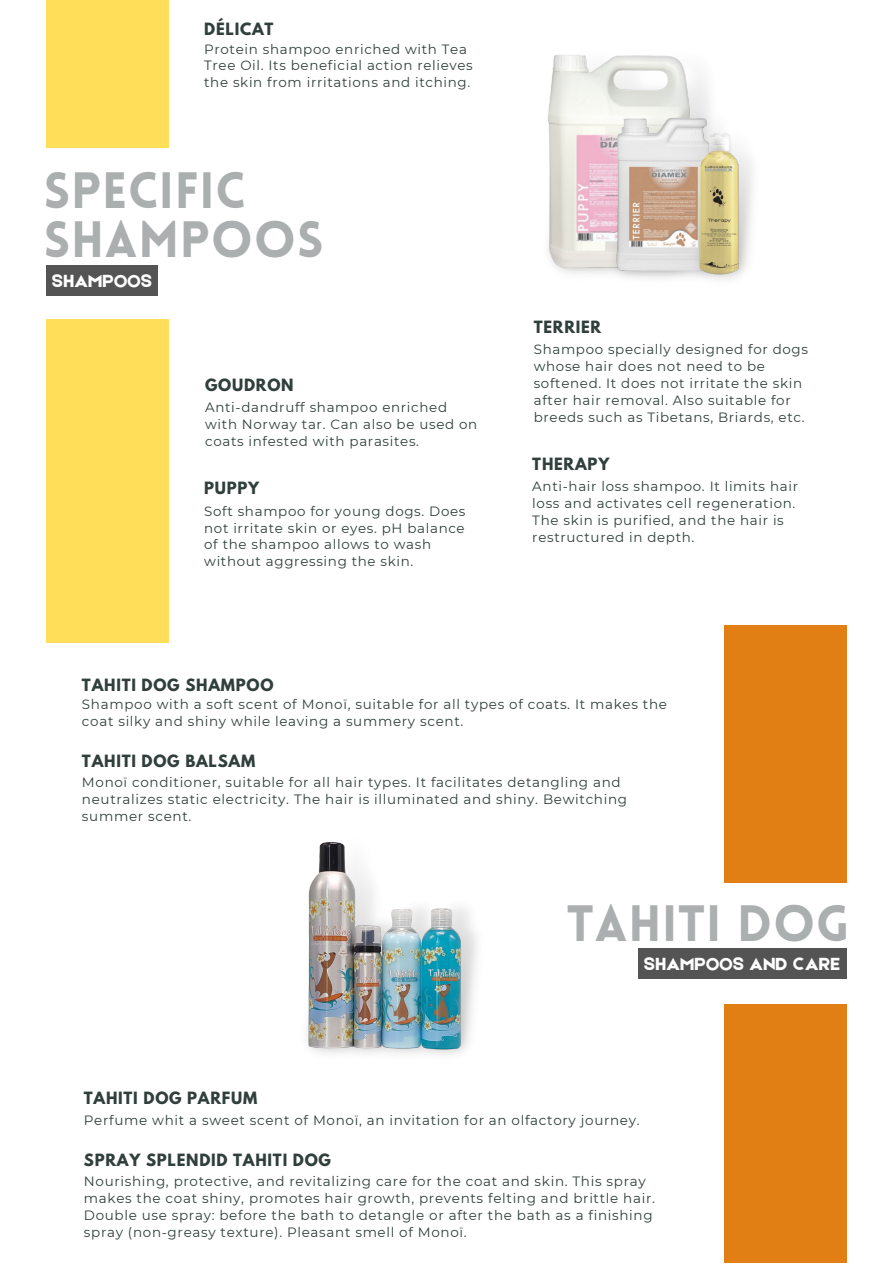
<style>
.page{position:relative;width:893px;height:1264px;background:#fff}
.page>*{position:absolute;margin:0;border:0;box-sizing:border-box;transform-origin:0 0}
.t1{font:900 49.95px/49.2px "Lovelo";letter-spacing:.015em;color:#acafaf}
.t2{font:18.75px "Etna";letter-spacing:.015em;color:#fff}
.t3{font:700 15px "League Spartan";letter-spacing:.05em;color:#303f3c}
.t4{font:13.5px/16.8px "Montserrat";letter-spacing:.05em;color:#303f3c}
.t5{font:13.35px/16.8px "Montserrat";letter-spacing:.05em;color:#303f3c}
</style>
<div class="page">
<div style="left:723px;top:624px;width:123px;height:258px;background:#e17f14"></div>
<div style="left:723px;top:1004px;width:123px;height:258px;background:#e17f14"></div>
<img style="left:548px;top:55px;width:162px;height:219px">
<img style="left:606px;top:109px;width:108px;height:169px">
<img style="left:689px;top:127px;width:64px;height:153px">
<div style="left:47px;top:0;width:122px;height:148px;background:#ffde59"></div>
<div style="left:47px;top:319px;width:122px;height:324px;background:#ffde59"></div>
<div style="left:47px;top:265px;width:111px;height:31px;background:#545454"></div>
<div style="left:638px;top:948px;width:208px;height:31px;background:#545454"></div>
<img style="left:307px;top:842px;width:170px;height:213px">
<p class="t3" style="left:204px;top:22px;width:71px">DÉLICAT</p>
<p class="t5" style="left:204px;top:40px;width:270px">Protein shampoo enriched with Tea<br>Tree Oil. Its beneficial action relieves the skin from irritations and itching.</p>
<h1 class="t1" style="left:44px;top:170px;width:281px">SPECIFIC<br>SHAMPOOS</h1>
<h2 class="t2" style="left:52px;top:268px;width:102px">SHAMPOOS</h2>
<p class="t3" style="left:205px;top:377px;width:90px">GOUDRON</p>
<p class="t5" style="left:205px;top:399px;width:273px">Anti-dandruff shampoo enriched with Norway tar. Can also be used on coats infested with parasites.</p>
<p class="t3" style="left:204px;top:480px;width:57px">PUPPY</p>
<p class="t5" style="left:204px;top:502px;width:263px">Soft shampoo for young dogs. Does not irritate skin or eyes. pH balance of the shampoo allows to wash without aggressing the skin.</p>
<p class="t3" style="left:533px;top:319px;width:69px">TERRIER</p>
<p class="t5" style="left:533px;top:341px;width:276px">Shampoo specially designed for dogs whose hair does not need to be softened. It does not irritate the skin after hair removal. Also suitable for breeds such as Tibetans, Briards, etc.</p>
<p class="t3" style="left:532px;top:456px;width:79px">THERAPY</p>
<p class="t5" style="left:532px;top:478px;width:267px">Anti-hair loss shampoo. It limits hair loss and activates cell regeneration.<br>The skin is purified, and the hair is restructured in depth.</p>
<p class="t3" style="left:82px;top:677px;width:193px">TAHITI DOG SHAMPOO</p>
<p class="t4" style="left:82px;top:695px;width:586px">Shampoo with a soft scent of Monoï, suitable for all types of coats. It makes the coat silky and shiny while leaving a summery scent.</p>
<p class="t3" style="left:82px;top:753px;width:175px">TAHITI DOG BALSAM</p>
<p class="t4" style="left:82px;top:773px;width:546px">Monoï conditioner, suitable for all hair types. It facilitates detangling and neutralizes static electricity. The hair is illuminated and shiny. Bewitching summer scent.</p>
<h1 class="t1" style="left:566px;top:903px;width:284px">TAHITI DOG</h1>
<h2 class="t2" style="left:644px;top:951px;width:198px">SHAMPOOS AND CARE</h2>
<p class="t3" style="left:84px;top:1090px;width:175px">TAHITI DOG PARFUM</p>
<p class="t4" style="left:84px;top:1111px;width:557px">Perfume whit a sweet scent of Monoï, an invitation for an olfactory journey.</p>
<p class="t3" style="left:84px;top:1152px;width:248px">SPRAY SPLENDID TAHITI DOG</p>
<p class="t4" style="left:84px;top:1172px;width:572px">Nourishing, protective, and revitalizing care for the coat and skin. This spray makes the coat shiny, promotes hair growth, prevents felting and brittle hair.<br>Double use spray: before the bath to detangle or after the bath as a finishing spray (non-greasy texture). Pleasant smell of Monoï.</p>
</div>
